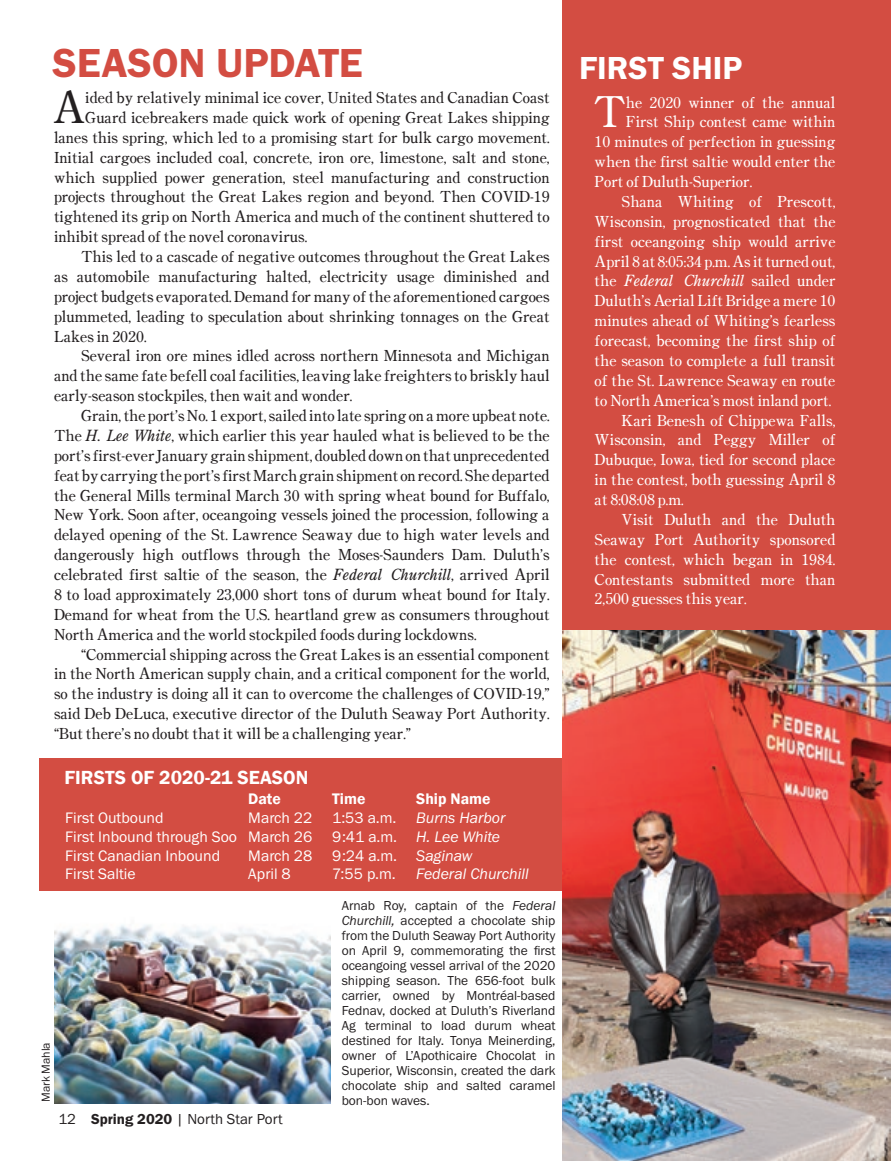
<style>
.page{position:relative;width:891px;height:1161px;background:#fff}
.page>*{position:absolute;margin:0;border:0;box-sizing:border-box;transform-origin:0 0}
.Body_Paragraph_Summe{font:42.9px "Century Oldstyle ICG";color:#231f20}
.Body_Paragraph_Summe-2{font:42.9px "Century Oldstyle ICG";color:#fff}
.t1{font:42px "Franklin Gothic URW Dem";color:#d34d42}
.t2{font:33px "Franklin Gothic URW Dem";color:#fff}
.t3{font:600 19.5px "Franklin Gothic";color:#fff}
.t4{font:15.75px "Franklin Gothic URW Boo";color:#fff}
.t5{font:15.75px "Franklin Gothic URW Boo Ita";color:#fff}
.t6{font:600 15.75px "Franklin Gothic";color:#fff}
.Body_Paragraph_Summe-3{font:15.3px/19.8px "Century Oldstyle ICG";color:#231f20;text-align:justify}
.Body_Paragraph_Summe-4{font:15.3px/19.8px "Century Oldstyle ICG";color:#fff;text-align:justify}
.t7{font:15px "Franklin Gothic URW Boo";color:#231f20}
.t8{font:13.5px/15px "Franklin Gothic URW Boo";color:#231f20}
.bylines{font:12px "Franklin Gothic URW Boo";letter-spacing:-.01em;color:#231f20}
.s1{font-family:"Century Old Style Std";font-style:italic}
.s2{font-family:"Franklin Gothic URW Boo"}
.s3{font-family:"Franklin Gothic URW Boo Ita"}
.s4{font-family:"Franklin Gothic URW Dem"}
</style>
<div class="page">
<div style="left:39px;top:758px;width:524px;height:133px;background:#d34d42"></div>
<div style="left:563px;top:0;width:328px;height:632px;background:#d34d42"></div>
<img style="left:563px;top:630px;width:328px;height:531px">
<img style="left:54px;top:924px;width:276px;height:180px">
<p class="t1" style="left:52px;top:37px;width:312px">SEASON UPDATE</p>
<p class="Body_Paragraph_Summe" style="left:53px;top:80px;width:34px">A</p>
<p class="Body_Paragraph_Summe-3" style="left:85px;top:87px;width:466px">ided by relatively minimal ice cover, United States and Canadian Coast</p>
<p class="Body_Paragraph_Summe-3" style="left:85px;top:107px;width:466px">Guard icebreakers made quick work of opening Great Lakes shipping</p>
<p class="Body_Paragraph_Summe-3" style="left:54px;top:127px;width:497px">lanes this spring, which led to a promising start for bulk cargo movement.</p>
<p class="Body_Paragraph_Summe-3" style="left:54px;top:147px;width:497px">Initial cargoes included coal, concrete, iron ore, limestone, salt and stone,</p>
<p class="Body_Paragraph_Summe-3" style="left:54px;top:167px;width:497px">which supplied power generation, steel manufacturing and construction</p>
<p class="Body_Paragraph_Summe-3" style="left:54px;top:187px;width:497px">projects throughout the Great Lakes region and beyond. Then COVID-19</p>
<p class="Body_Paragraph_Summe-3" style="left:54px;top:207px;width:497px">tightened its grip on North America and much of the continent shuttered to</p>
<p class="Body_Paragraph_Summe-3" style="left:54px;top:226px;width:255px">inhibit spread of the novel coronavirus.</p>
<p class="Body_Paragraph_Summe-3" style="left:54px;top:246px;width:497px;text-indent:27px">This led to a cascade of negative outcomes throughout the Great Lakes as automobile manufacturing halted, electricity usage diminished and project budgets evaporated. Demand for many of the aforementioned cargoes plummeted, leading to speculation about shrinking tonnages on the Great Lakes in 2020.</p>
<p class="Body_Paragraph_Summe-3" style="left:54px;top:346px;width:497px;text-indent:27px">Several iron ore mines idled across northern Minnesota and Michigan and the same fate befell coal facilities, leaving lake freighters to briskly haul early-season stockpiles, then wait and wonder.</p>
<p class="Body_Paragraph_Summe-3" style="left:54px;top:405px;width:497px;text-indent:27px">Grain, the port’s No. 1 export, sailed into late spring on a more upbeat note.<br>The <span class="s1">H. Lee White</span>, which earlier this year hauled what is believed to be the port’s first-ever January grain shipment, doubled down on that unprecedented feat by carrying the port’s first March grain shipment on record. She departed the General Mills terminal March 30 with spring wheat bound for Buffalo, New York. Soon after, oceangoing vessels joined the procession, following a delayed opening of the St. Lawrence Seaway due to high water levels and dangerously high outflows through the Moses-Saunders Dam. Duluth’s celebrated first saltie of the season, the <span class="s1">Federal Churchill</span>, arrived April 8 to load approximately 23,000 short tons of durum wheat bound for Italy.<br>Demand for wheat from the U.S. heartland grew as consumers throughout North America and the world stockpiled foods during lockdowns.</p>
<p class="Body_Paragraph_Summe-3" style="left:54px;top:644px;width:497px;text-indent:27px">“Commercial shipping across the Great Lakes is an essential component in the North American supply chain, and a critical component for the world, so the industry is doing all it can to overcome the challenges of COVID-19,” said Deb DeLuca, executive director of the Duluth Seaway Port Authority. “But there’s no doubt that it will be a challenging year.”</p>
<p class="t3" style="left:64px;top:766px;width:245px">FIRSTS OF 2020-21 SEASON</p>
<p class="t6" style="left:248px;top:789px;width:34px">Date</p>
<p class="t6" style="left:332px;top:789px;width:35px">Time</p>
<p class="t6" style="left:416px;top:789px;width:76px">Ship Name</p>
<p class="bylines" style="left:38px;top:1102px;width:61px;rotate:-90deg">Mark Mahla</p>
<p class="t4" style="left:65px;top:808px;width:100px">First Outbound</p>
<p class="t4" style="left:248px;top:808px;width:66px">March 22</p>
<p class="t4" style="left:332px;top:808px;width:66px">1:53 a.m.</p>
<p class="t5" style="left:416px;top:808px;width:91px">Burns Harbor</p>
<p class="t4" style="left:65px;top:827px;width:249px">First Inbound through Soo March 26</p>
<p class="t5" style="left:332px;top:826px;width:169px"><span class="s2">9:41 a.m.</span> H. Lee White</p>
<p class="t4" style="left:65px;top:845px;width:156px">First Canadian Inbound</p>
<p class="t4" style="left:248px;top:845px;width:66px">March 28</p>
<p class="t4" style="left:332px;top:845px;width:142px">9:24 a.m. <span class="s3">Saginaw</span></p>
<p class="t4" style="left:65px;top:864px;width:72px">First Saltie</p>
<p class="t4" style="left:248px;top:864px;width:44px">April 8</p>
<p class="t4" style="left:332px;top:864px;width:65px">7:55 p.m.</p>
<p class="t5" style="left:416px;top:864px;width:114px">Federal Churchill</p>
<p class="t8" style="left:342px;top:898px;width:215px">Arnab Roy, captain of the <span class="s3">Federal</span></p>
<p class="t8" style="left:342px;top:913px;width:215px"><span class="s3">Churchill,</span> accepted a chocolate ship from the Duluth Seaway Port Authority</p>
<p class="t8" style="left:342px;top:943px;width:215px;text-align:justify">on April 9, commemorating the first oceangoing vessel arrival of the 2020 shipping season. The 656-foot bulk carrier, owned by Montréal-based</p>
<p class="t8" style="left:342px;top:1003px;width:215px">Fednav, docked at Duluth’s Riverland</p>
<p class="t8" style="left:342px;top:1018px;width:215px">Ag terminal to load durum wheat</p>
<p class="t8" style="left:342px;top:1033px;width:215px">destined for Italy. Tonya Meinerding,</p>
<p class="t8" style="left:342px;top:1048px;width:215px">owner of L’Apothicaire Chocolat in</p>
<p class="t8" style="left:342px;top:1063px;width:215px">Superior, Wisconsin, created the dark</p>
<p class="t8" style="left:342px;top:1078px;width:215px">chocolate ship and salted caramel</p>
<p class="t7" style="left:58px;top:1109px;width:226px">12 <span class="s4">Spring 2020</span> | North Star Port</p>
<p class="t8" style="left:342px;top:1093px;width:90px">bon-bon waves.</p>
<p class="t2" style="left:579px;top:48px;width:165px">FIRST SHIP</p>
<p class="Body_Paragraph_Summe-2" style="left:593px;top:85px;width:34px">T</p>
<p class="Body_Paragraph_Summe-4" style="left:626px;top:92px;width:211px">he 2020 winner of the annual</p>
<p class="Body_Paragraph_Summe-4" style="left:626px;top:112px;width:211px">First Ship contest came within</p>
<p class="Body_Paragraph_Summe-4" style="left:595px;top:132px;width:242px">10 minutes of perfection in guessing</p>
<p class="Body_Paragraph_Summe-4" style="left:595px;top:151px;width:242px">when the first saltie would enter the</p>
<p class="Body_Paragraph_Summe-4" style="left:595px;top:171px;width:159px">Port of Duluth-Superior.</p>
<p class="Body_Paragraph_Summe-4" style="left:595px;top:191px;width:242px;text-indent:27px">Shana Whiting of Prescott, Wisconsin, prognosticated that the first oceangoing ship would arrive April 8 at 8:05:34 p.m. As it turned out, the <span class="s1">Federal Churchill</span> sailed under Duluth’s Aerial Lift Bridge a mere 10 minutes ahead of Whiting’s fearless forecast, becoming the first ship of the season to complete a full transit of the St. Lawrence Seaway en route to North America’s most inland port.</p>
<p class="Body_Paragraph_Summe-4" style="left:595px;top:410px;width:242px;text-indent:27px">Kari Benesh of Chippewa Falls, Wisconsin, and Peggy Miller of Dubuque, Iowa, tied for second place in the contest, both guessing April 8 at 8:08:08 p.m.</p>
<p class="Body_Paragraph_Summe-4" style="left:595px;top:509px;width:242px;text-indent:27px">Visit Duluth and the Duluth Seaway Port Authority sponsored the contest, which began in 1984.<br>Contestants submitted more than 2,500 guesses this year.</p>
</div>
